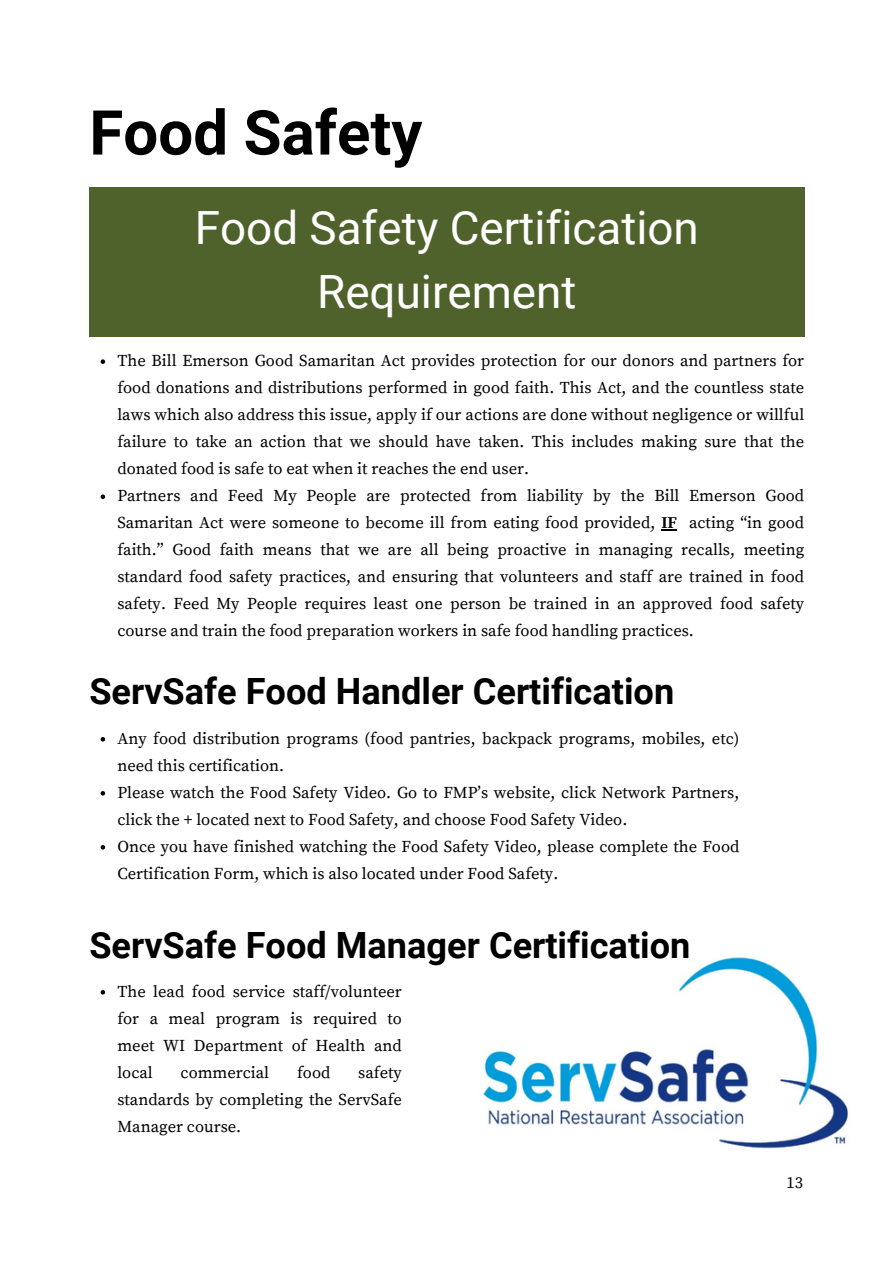
<style>
.page{position:relative;width:894px;height:1264px;background:#fff}
.page>*{position:absolute;margin:0;border:0;box-sizing:border-box;transform-origin:0 0}
.t1{font:700 61.8px "Roboto";color:#000}
.t2{font:45.75px/64.1px "Roboto";color:#fff;text-align:center}
.t3{font:700 36.15px "Roboto";color:#000}
.t4{font:16.5px/27px "Source Serif Pro";color:#000}
.s1{font-weight:700}
</style>
<div class="page">
<div style="left:89px;top:187px;width:715px;height:149px;background:#50622c"></div>
<img style="left:483px;top:957px;width:365px;height:192px">
<svg style="left:101px;top:737px;width:4px;height:4px"></svg>
<svg style="left:101px;top:791px;width:4px;height:4px"></svg>
<svg style="left:101px;top:845px;width:4px;height:4px"></svg>
<svg style="left:101px;top:990px;width:4px;height:4px"></svg>
<svg style="left:101px;top:359px;width:4px;height:5px"></svg>
<svg style="left:101px;top:494px;width:4px;height:5px"></svg>
<svg style="left:661px;top:529px;width:16px;height:1px"></svg>
<h1 class="t1" style="left:89px;top:97px;width:334px">Food Safety</h1>
<h2 class="t2" style="left:195px;top:196px;width:505px">Food Safety Certification<br>Requirement</h2>
<p class="t4" style="left:117px;top:348px;width:688px">The Bill Emerson Good Samaritan Act provides protection for our donors and partners for food donations and distributions performed in good faith. This Act, and the countless state laws which also address this issue, apply if our actions are done without negligence or willful failure to take an action that we should have taken. This includes making sure that the donated food is safe to eat when it reaches the end user.<br>Partners and Feed My People are protected from liability by the Bill Emerson Good Samaritan Act were someone to become ill from eating food provided, <span class="s1">IF</span> acting “in good faith.” Good faith means that we are all being proactive in managing recalls, meeting standard food safety practices, and ensuring that volunteers and staff are trained in food safety. Feed My People requires least one person be trained in an approved food safety course and train the food preparation workers in safe food handling practices.</p>
<h3 class="t3" style="left:89px;top:670px;width:586px">ServSafe Food Handler Certification</h3>
<p class="t4" style="left:117px;top:725px;width:623px">Any food distribution programs (food pantries, backpack programs, mobiles, etc) need this certification.<br>Please watch the Food Safety Video. Go to FMP’s website, click Network Partners, click the + located next to Food Safety, and choose Food Safety Video.<br>Once you have finished watching the Food Safety Video, please complete the Food Certification Form, which is also located under Food Safety.</p>
<h3 class="t3" style="left:89px;top:924px;width:602px">ServSafe Food Manager Certification</h3>
<p class="t4" style="left:117px;top:978px;width:286px;text-align:justify">The lead food service staff/volunteer for a meal program is required to meet WI Department of Health and local</p>
<p class="t4" style="left:117px;top:1059px;width:286px;text-align:justify;text-indent:241px">safety standards by completing the ServSafe Manager course.</p>
<p class="t4" style="left:180px;top:1059px;width:90px">commercial</p>
<p class="t4" style="left:297px;top:1059px;width:35px">food</p>
<p class="t4" style="left:786px;top:1169px;width:18px">13</p>
</div>
